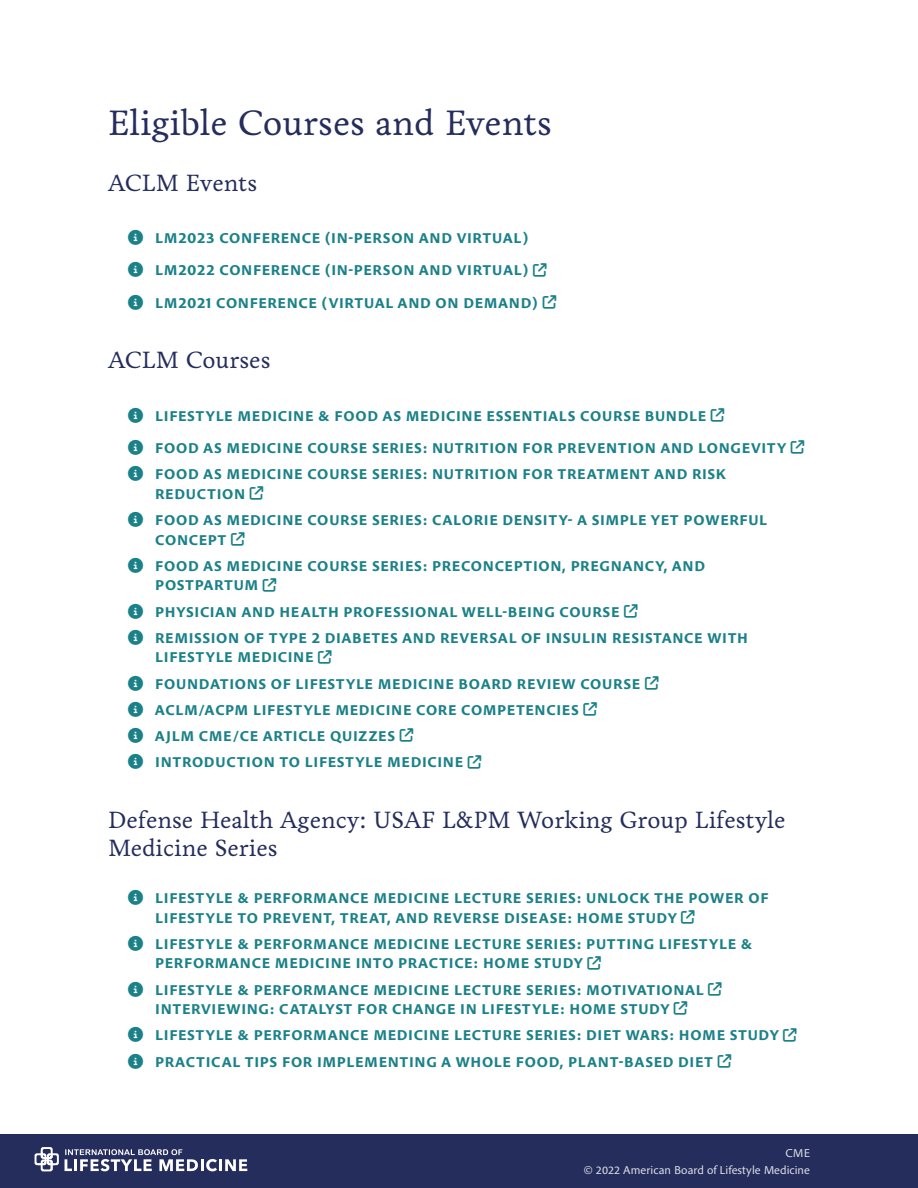
<style>
.page{position:relative;width:918px;height:1188px;background:#fff}
.page>*{position:absolute;margin:0;border:0;box-sizing:border-box;transform-origin:0 0}
.t1{font:36px "Livory";color:#242d5c}
.t2{font:24px/28.5px "Livory";color:#242d5c}
.t3{font:700 15px/19.5px "Pelago";letter-spacing:.045em;color:#1b8188}
.t4{font:12px/16.5px "Pelago";color:#dedfe6;text-align:right}
</style>
<div class="page">
<div style="left:0;top:1134px;width:918px;height:54px;background:#242d5c"></div>
<svg style="left:65px;top:1149px;width:182px;height:22px"></svg>
<svg style="left:35px;top:1147px;width:24px;height:24px"></svg>
<h1 class="t1" style="left:108px;top:101px;width:445px">Eligible Courses and Events</h1>
<h2 class="t2" style="left:108px;top:168px;width:151px">ACLM Events</h2>
<p class="t3" style="left:155px;top:221px;width:384px;line-height:32.2px">LM2023 CONFERENCE (IN-PERSON AND VIRTUAL)<br>LM2022 CONFERENCE (IN-PERSON AND VIRTUAL)<br>LM2021 CONFERENCE (VIRTUAL AND ON DEMAND)</p>
<h2 class="t2" style="left:108px;top:346px;width:164px">ACLM Courses</h2>
<p class="t3" style="left:155px;top:399px;width:632px;line-height:32.2px">LIFESTYLE MEDICINE &amp; FOOD AS MEDICINE ESSENTIALS COURSE BUNDLE<br>FOOD AS MEDICINE COURSE SERIES: NUTRITION FOR PREVENTION AND LONGEVITY</p>
<p class="t3" style="left:155px;top:464px;width:572px">FOOD AS MEDICINE COURSE SERIES: NUTRITION FOR TREATMENT AND RISK<br>REDUCTION</p>
<p class="t3" style="left:155px;top:510px;width:613px">FOOD AS MEDICINE COURSE SERIES: CALORIE DENSITY- A SIMPLE YET POWERFUL<br>CONCEPT</p>
<p class="t3" style="left:155px;top:555px;width:551px">FOOD AS MEDICINE COURSE SERIES: PRECONCEPTION, PREGNANCY, AND<br>POSTPARTUM</p>
<p class="t3" style="left:155px;top:598px;width:594px;line-height:26.2px">PHYSICIAN AND HEALTH PROFESSIONAL WELL-BEING COURSE<br>REMISSION OF TYPE 2 DIABETES AND REVERSAL OF INSULIN RESISTANCE WITH</p>
<p class="t3" style="left:155px;top:644px;width:487px;line-height:26.2px">LIFESTYLE MEDICINE<br>FOUNDATIONS OF LIFESTYLE MEDICINE BOARD REVIEW COURSE ACLM/ACPM LIFESTYLE MEDICINE CORE COMPETENCIES<br>AJLM CME/CE ARTICLE QUIZZES<br>INTRODUCTION TO LIFESTYLE MEDICINE</p>
<h2 class="t2" style="left:108px;top:806px;width:679px">Defense Health Agency: USAF L&amp;PM Working Group Lifestyle<br>Medicine Series</h2>
<p class="t3" style="left:155px;top:888px;width:615px">LIFESTYLE &amp; PERFORMANCE MEDICINE LECTURE SERIES: UNLOCK THE POWER OF<br>LIFESTYLE TO PREVENT, TREAT, AND REVERSE DISEASE: HOME STUDY</p>
<p class="t3" style="left:155px;top:933px;width:599px">LIFESTYLE &amp; PERFORMANCE MEDICINE LECTURE SERIES: PUTTING LIFESTYLE &amp;<br>PERFORMANCE MEDICINE INTO PRACTICE: HOME STUDY</p>
<p class="t3" style="left:155px;top:979px;width:550px">LIFESTYLE &amp; PERFORMANCE MEDICINE LECTURE SERIES: MOTIVATIONAL<br>INTERVIEWING: CATALYST FOR CHANGE IN LIFESTYLE: HOME STUDY</p>
<p class="t3" style="left:155px;top:1022px;width:625px;line-height:26.2px">LIFESTYLE &amp; PERFORMANCE MEDICINE LECTURE SERIES: DIET WARS: HOME STUDY<br>PRACTICAL TIPS FOR IMPLEMENTING A WHOLE FOOD, PLANT-BASED DIET</p>
<p class="t4" style="left:584px;top:1145px;width:228px">CME<br>© 2022 American Board of Lifestyle Medicine</p>
</div>
